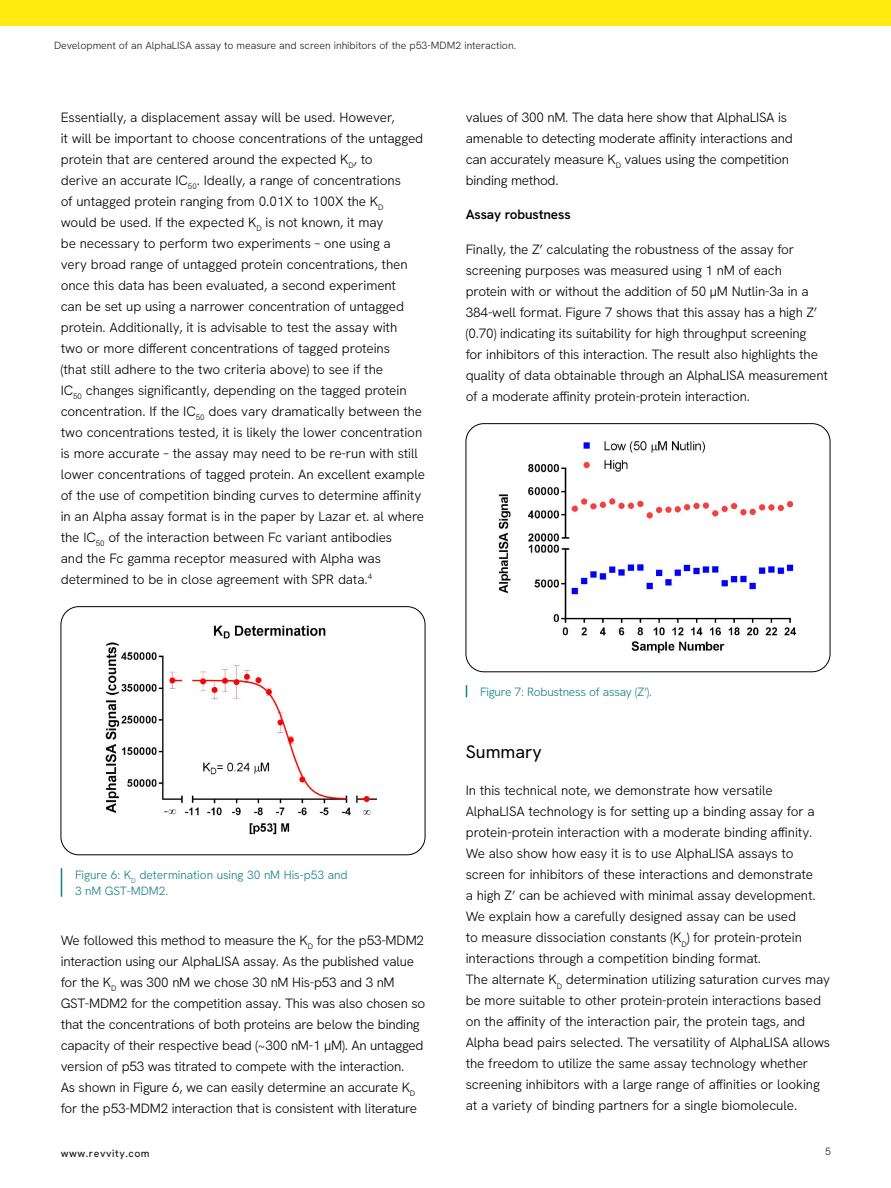
<style>
.page{position:relative;width:891px;height:1188px;background:#fff}
.page>*{position:absolute;margin:0;border:0;box-sizing:border-box;transform-origin:0 0}
.Sub_Head{font:18px "Hanken Grotesk";color:#000}
.Body_Copy{font:300 13.5px/21px "Hanken Grotesk";letter-spacing:-.01em;color:#000}
.Paragraph_Title{font:600 13.5px "Hanken Grotesk";letter-spacing:-.01em;color:#000}
.Captions{font:300 12px/16.5px "Hanken Grotesk";letter-spacing:-.01em;color:#148087}
.t1{font:300 10.5px "Hanken Grotesk";color:#231f20}
.t2{font:500 10.5px "Hanken Grotesk";letter-spacing:.05em;color:#231f20}
</style>
<div class="page">
<div style="left:0;top:0;width:891px;height:26px;background:#ffeb0f"></div>
<img style="left:498px;top:440px;width:299px;height:214px">
<div style="left:466px;top:423px;width:364px;height:249px;border:1px solid #000;border-radius:18px"></div>
<svg style="left:466px;top:685px;width:1px;height:12px"></svg>
<img style="left:105px;top:625px;width:272px;height:210px">
<div style="left:61px;top:606px;width:364px;height:249px;border:1px solid #000;border-radius:18px"></div>
<svg style="left:61px;top:868px;width:1px;height:29px"></svg>
<p class="t1" style="left:54px;top:39px;width:464px">Development of an AlphaLISA assay to measure and screen inhibitors of the p53-MDM2 interaction.</p>
<p class="Body_Copy" style="left:61px;top:106px;width:366px">Essentially, a displacement assay will be used. However,<br>it will be important to choose concentrations of the untagged protein that are centered around the expected K<sub>D</sub>, to<br>derive an accurate IC<sub>50</sub>. Ideally, a range of concentrations<br>of untagged protein ranging from 0.01X to 100X the K<sub>D<br></sub>would be used. If the expected K<sub>D</sub> is not known, it may<br>be necessary to perform two experiments – one using a<br>very broad range of untagged protein concentrations, then once this data has been evaluated, a second experiment<br>can be set up using a narrower concentration of untagged protein. Additionally, it is advisable to test the assay with<br>two or more different concentrations of tagged proteins<br>(that still adhere to the two criteria above) to see if the<br>IC<sub>50</sub> changes significantly, depending on the tagged protein concentration. If the IC<sub>50</sub> does vary dramatically between the two concentrations tested, it is likely the lower concentration is more accurate – the assay may need to be re-run with still lower concentrations of tagged protein. An excellent example of the use of competition binding curves to determine affinity in an Alpha assay format is in the paper by Lazar et. al where the IC<sub>50</sub> of the interaction between Fc variant antibodies<br>and the Fc gamma receptor measured with Alpha was determined to be in close agreement with SPR data.<sup>4</sup></p>
<p class="Captions" style="left:75px;top:866px;width:274px">Figure 6: K<sub>D</sub> determination using 30 nM His-p53 and<br>3 nM GST-MDM2.</p>
<p class="Body_Copy" style="left:61px;top:930px;width:366px">We followed this method to measure the K<sub>D</sub> for the p53-MDM2 interaction using our AlphaLISA assay. As the published value for the K<sub>D</sub> was 300 nM we chose 30 nM His-p53 and 3 nM GST-MDM2 for the competition assay. This was also chosen so that the concentrations of both proteins are below the binding capacity of their respective bead (~300 nM-1 μM). An untagged version of p53 was titrated to compete with the interaction.<br>As shown in Figure 6, we can easily determine an accurate K<sub>D </sub>for the p53-MDM2 interaction that is consistent with literature</p>
<p class="Body_Copy" style="left:466px;top:106px;width:329px">values of 300 nM. The data here show that AlphaLISA is amenable to detecting moderate affinity interactions and can accurately measure K<sub>D</sub> values using the competition binding method.</p>
<p class="Paragraph_Title" style="left:466px;top:206px;width:106px">Assay robustness</p>
<p class="Body_Copy" style="left:466px;top:238px;width:364px">Finally, the Z’ calculating the robustness of the assay for screening purposes was measured using 1 nM of each<br>protein with or without the addition of 50 μM Nutlin-3a in a 384-well format. Figure 7 shows that this assay has a high Z’ (0.70) indicating its suitability for high throughput screening<br>for inhibitors of this interaction. The result also highlights the quality of data obtainable through an AlphaLISA measurement of a moderate affinity protein-protein interaction.</p>
<p class="Captions" style="left:480px;top:683px;width:174px">Figure 7: Robustness of assay (Z’).</p>
<p class="Sub_Head" style="left:466px;top:740px;width:78px">Summary</p>
<p class="Body_Copy" style="left:466px;top:780px;width:366px">In this technical note, we demonstrate how versatile AlphaLISA technology is for setting up a binding assay for a protein-protein interaction with a moderate binding affinity.<br>We also show how easy it is to use AlphaLISA assays to screen for inhibitors of these interactions and demonstrate<br>a high Z’ can be achieved with minimal assay development.<br>We explain how a carefully designed assay can be used<br>to measure dissociation constants (K<sub>D</sub>) for protein-protein interactions through a competition binding format.<br>The alternate K<sub>D</sub> determination utilizing saturation curves may be more suitable to other protein-protein interactions based on the affinity of the interaction pair, the protein tags, and Alpha bead pairs selected. The versatility of AlphaLISA allows the freedom to utilize the same assay technology whether screening inhibitors with a large range of affinities or looking at a variety of binding partners for a single biomolecule.</p>
<p class="t2" style="left:61px;top:1147px;width:90px">www.revvity.com</p>
<p class="t1" style="left:825px;top:1145px;width:7px">5</p>
</div>
